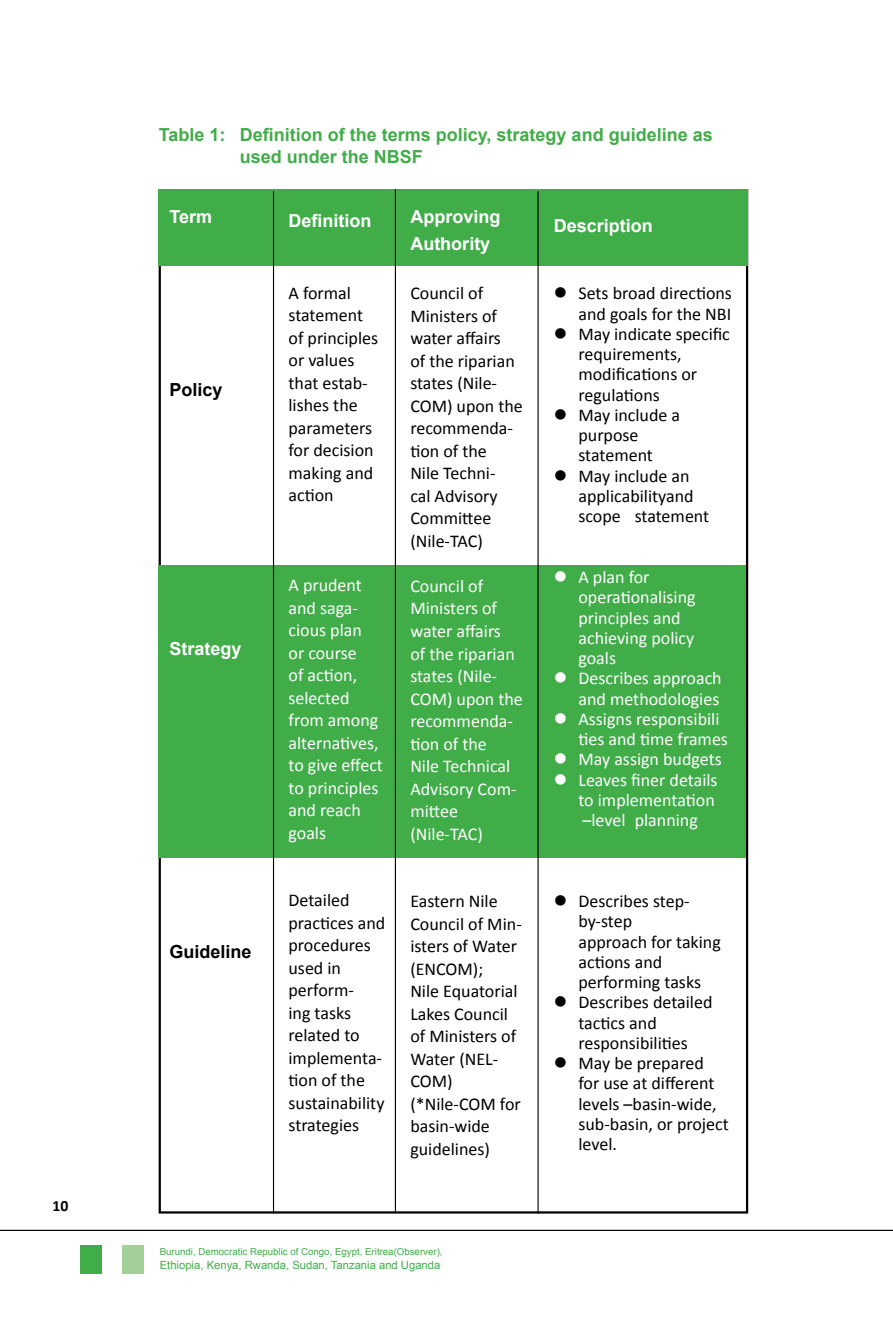
<style>
.page{position:relative;width:893px;height:1340px;background:#fff}
.page>*{position:absolute;margin:0;border:0;box-sizing:border-box;transform-origin:0 0}
.t1{font:18px/22.5px "Calibri";color:#000}
.t2{font:18px/22.5px "Calibri";color:#fff}
.t3{font:700 18px/22.5px "Arial";color:#41ad49}
.t4{font:700 18px/27px "Arial";color:#fff}
.t5{font:700 18px "Arial";color:#000}
.t6{font:700 15.75px "Calibri";color:#000}
.t7{font:11.25px "Arial";color:#41ad49}
.t8{font:9.67px "Arial";color:#41ad49}
</style>
<div class="page">
<div style="left:80px;top:1245px;width:21px;height:28px;background:#41ad49"></div>
<div style="left:123px;top:1245px;width:21px;height:28px;background:#a4ce9a"></div>
<hr style="left:0;top:1229px;width:893px;height:1px;background:#000">
<div style="left:159px;top:189px;width:589px;height:77px;background:#41ad49"></div>
<div style="left:159px;top:564px;width:587px;height:293px;background:#41ad49"></div>
<hr style="left:537px;top:191px;width:2px;height:1022px;background:#000">
<hr style="left:395px;top:189px;width:1px;height:1022px;background:#000">
<hr style="left:273px;top:191px;width:1px;height:1022px;background:#000">
<p class="t6" style="left:52px;top:1195px;width:17px">10</p>
<p class="t3" style="left:240px;top:124px;width:474px;text-indent:-81px">Table 1: Definition of the terms policy, strategy and guideline as used under the NBSF</p>
<p class="t4" style="left:169px;top:204px;width:44px">Term</p>
<p class="t5" style="left:169px;top:378px;width:55px">Policy</p>
<p class="t4" style="left:169px;top:636px;width:74px">Strategy</p>
<p class="t5" style="left:169px;top:939px;width:84px">Guideline</p>
<p class="t4" style="left:288px;top:207px;width:84px">Definition</p>
<p class="t1" style="left:288px;top:281px;width:91px">A formal statement of principles or values that estab&shy;lishes the parameters for decision making and action</p>
<p class="t2" style="left:288px;top:574px;width:96px">A prudent and saga&shy;cious plan<br>or course<br>of action, selected from among alternatives, to give effect to principles and reach goals</p>
<p class="t1" style="left:288px;top:889px;width:98px">Detailed practices and procedures used in perform-<br>ing tasks related to implementa&shy;tion of the sustainability strategies</p>
<p class="t4" style="left:410px;top:203px;width:91px">Approving<br>Authority</p>
<p class="t1" style="left:410px;top:282px;width:114px">Council of<br>Ministers of water affairs<br>of the riparian states (Nile-<br>COM) upon the recommenda&shy;tion of the<br>Nile Techni-<br>cal Advisory<br>Committee (Nile-TAC)</p>
<p class="t2" style="left:410px;top:575px;width:114px">Council of<br>Ministers of water affairs<br>of the riparian states (Nile-<br>COM) upon the recommenda&shy;tion of the<br>Nile Technical<br>Advisory Com&shy;mittee (Nile-TAC)</p>
<p class="t1" style="left:410px;top:890px;width:113px">Eastern Nile<br>Council of Min&shy;isters of Water (ENCOM);<br>Nile Equatorial<br>Lakes Council of Ministers of<br>Water (NEL-<br>COM) (*Nile-COM for basin-wide guidelines)</p>
<p class="t4" style="left:554px;top:212px;width:101px">Description</p>
<p class="t1" style="left:554px;top:283px;width:180px;line-height:20.2px;text-align:right">● Sets broad directions and goals for the NBI</p>
<p class="t1" style="left:578px;top:324px;width:153px;line-height:20.2px;text-indent:-25px">● May indicate specific requirements, modifications or regulations</p>
<p class="t1" style="left:578px;top:405px;width:103px;line-height:20.2px;text-indent:-25px">● May include a purpose statement</p>
<p class="t1" style="left:578px;top:465px;width:132px;line-height:20.2px;text-indent:-25px">● May include an applicabilityand scope statement</p>
<p class="t2" style="left:578px;top:567px;width:119px;line-height:20.2px;text-indent:-25px">● A plan for operationalising principles and achieving policy goals</p>
<p class="t2" style="left:554px;top:668px;width:170px;line-height:20.2px;text-align:right">● Describes approach and methodologies</p>
<p class="t2" style="left:578px;top:708px;width:151px;line-height:20.2px;text-indent:-25px">● Assigns responsibili ties and time frames</p>
<p class="t2" style="left:554px;top:748px;width:170px">● May assign budgets</p>
<p class="t2" style="left:578px;top:769px;width:141px;line-height:20.2px;text-indent:-25px">● Leaves finer details to implementation –level planning</p>
<p class="t1" style="left:578px;top:891px;width:144px;line-height:20.2px;text-indent:-25px">● Describes step&shy;by-step<br>approach for taking actions and performing tasks</p>
<p class="t1" style="left:578px;top:992px;width:136px;line-height:20.2px;text-indent:-25px">● Describes detailed tactics and responsibilities</p>
<p class="t1" style="left:578px;top:1053px;width:152px;line-height:20.2px;text-indent:-25px">● May be prepared for use at different levels –basin-wide, sub-basin, or project level.</p>
<p class="t8" style="left:160px;top:1245px;width:284px">Burundi, Democratic Republic of Congo, Egypt, Eritrea(Observer),</p>
<p class="t7" style="left:160px;top:1257px;width:282px">Ethiopia, Kenya, Rwanda, Sudan, Tanzania and Uganda</p>
</div>
